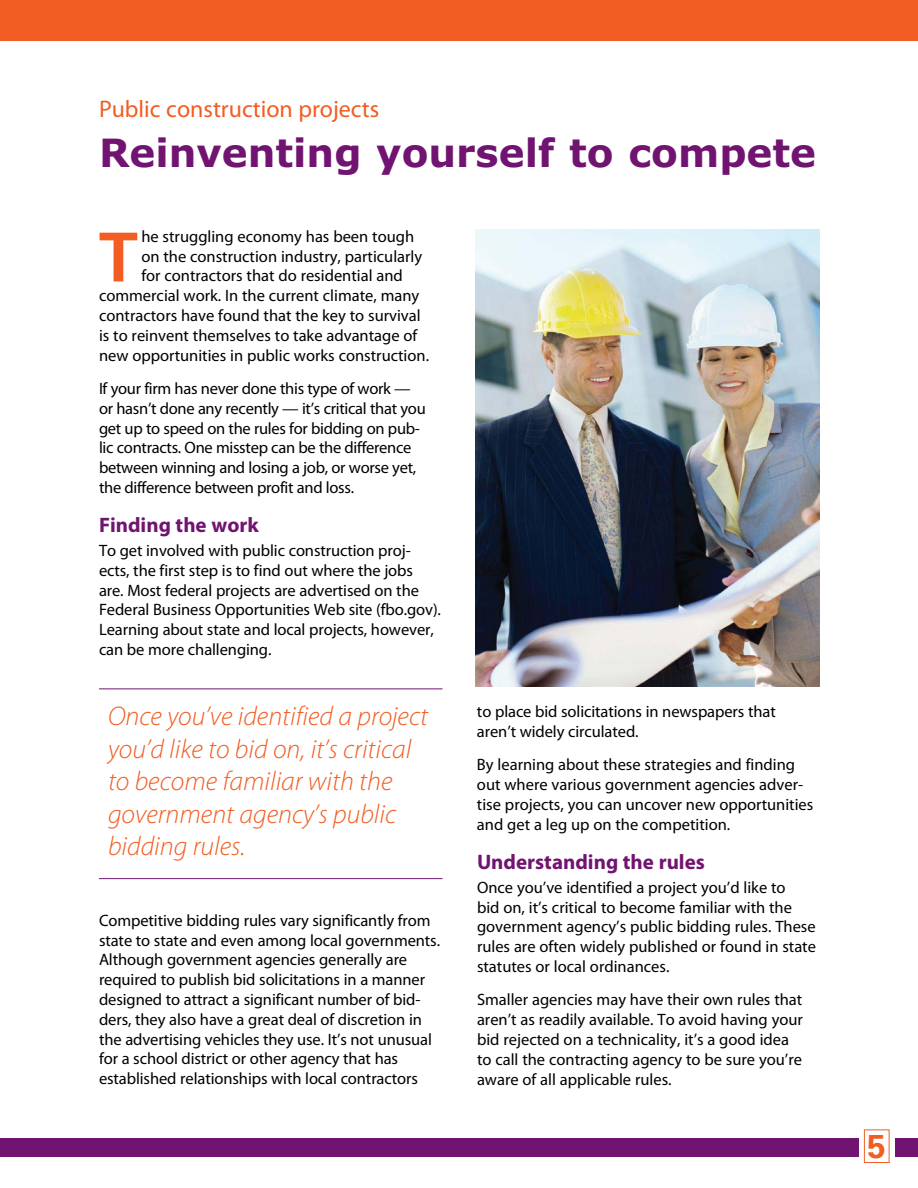
<style>
.page{position:relative;width:918px;height:1188px;background:#fff}
.page>*{position:absolute;margin:0;border:0;box-sizing:border-box;transform-origin:0 0}
.t1{font:700 69.9px "Frutiger LT Std";color:#f15d22}
.t2{font:700 39px "Verdana";color:#711471}
.t3{font:700 33px "Univers LT Std";color:#f15d22}
.t4{font:italic 300 27px/32.4px "Myriad Pro";color:#f15d22}
.t5{font:24px "Myriad Pro";color:#f15d22}
.t6{font:700 21px "Myriad Pro";color:#711471}
.t7{font:16.5px/19.8px "Myriad Pro";letter-spacing:-.005em;color:#000}
</style>
<div class="page">
<div style="left:0;top:1138px;width:918px;height:18px;background:#711471"></div>
<div style="left:859px;top:1134px;width:36px;height:28px;background:#fff"></div>
<div style="left:0;top:0;width:918px;height:40px;background:#f15d22"></div>
<div style="left:864px;top:1130px;width:25px;height:33px;border:1px solid #f15d22"></div>
<img style="left:476px;top:230px;width:343px;height:457px">
<hr style="left:99px;top:688px;width:343px;height:1px;background:#711471">
<hr style="left:99px;top:878px;width:343px;height:1px;background:#711471">
<h3 class="t5" style="left:99px;top:100px;width:282px">Public construction projects</h3>
<h2 class="t2" style="left:99px;top:137px;width:719px">Reinventing yourself to compete</h2>
<h1 class="t1" style="left:99px;top:216px;width:40px">T</h1>
<p class="t7" style="left:141px;top:228px;width:274px">he struggling economy has been tough</p>
<p class="t7" style="left:141px;top:247px;width:282px">on the construction industry, particularly</p>
<p class="t7" style="left:141px;top:267px;width:263px">for contractors that do residential and</p>
<p class="t7" style="left:99px;top:287px;width:322px">commercial work. In the current climate, many</p>
<p class="t7" style="left:99px;top:307px;width:323px">contractors have found that the key to survival</p>
<p class="t7" style="left:99px;top:327px;width:320px">is to reinvent themselves to take advantage of</p>
<p class="t7" style="left:99px;top:346px;width:332px">new opportunities in public works construction.</p>
<p class="t7" style="left:99px;top:380px;width:328px">If your firm has never done this type of work — or hasn’t done any recently — it’s critical that you get up to speed on the rules for bidding on pub&shy;lic contracts. One misstep can be the difference between winning and losing a job, or worse yet, the difference between profit and loss.</p>
<p class="t6" style="left:99px;top:517px;width:161px">Finding the work</p>
<p class="t7" style="left:99px;top:542px;width:344px">To get involved with public construction proj&shy;ects, the first step is to find out where the jobs are. Most federal projects are advertised on the Federal Business Opportunities Web site (fbo.gov).<br>Learning about state and local projects, however, can be more challenging.</p>
<h3 class="t4" style="left:108px;top:702px;width:322px">Once you’ve identified a project you’d like to bid on, it’s critical to become familiar with the government agency’s public bidding rules.</h3>
<p class="t7" style="left:99px;top:912px;width:343px">Competitive bidding rules vary significantly from state to state and even among local governments.<br>Although government agencies generally are required to publish bid solicitations in a manner designed to attract a significant number of bid&shy;ders, they also have a great deal of discretion in the advertising vehicles they use. It’s not unusual for a school district or other agency that has established relationships with local contractors</p>
<p class="t7" style="left:477px;top:703px;width:300px">to place bid solicitations in newspapers that aren’t widely circulated.</p>
<p class="t7" style="left:477px;top:756px;width:338px">By learning about these strategies and finding out where various government agencies adver&shy;tise projects, you can uncover new opportunities and get a leg up on the competition.</p>
<p class="t6" style="left:477px;top:854px;width:229px">Understanding the rules</p>
<p class="t7" style="left:477px;top:879px;width:341px">Once you’ve identified a project you’d like to<br>bid on, it’s critical to become familiar with the government agency’s public bidding rules. These rules are often widely published or found in state statutes or local ordinances.</p>
<p class="t7" style="left:477px;top:991px;width:327px">Smaller agencies may have their own rules that aren’t as readily available. To avoid having your bid rejected on a technicality, it’s a good idea to call the contracting agency to be sure you’re aware of all applicable rules.</p>
<h3 class="t3" style="left:868px;top:1127px;width:20px">5</h3>
</div>
